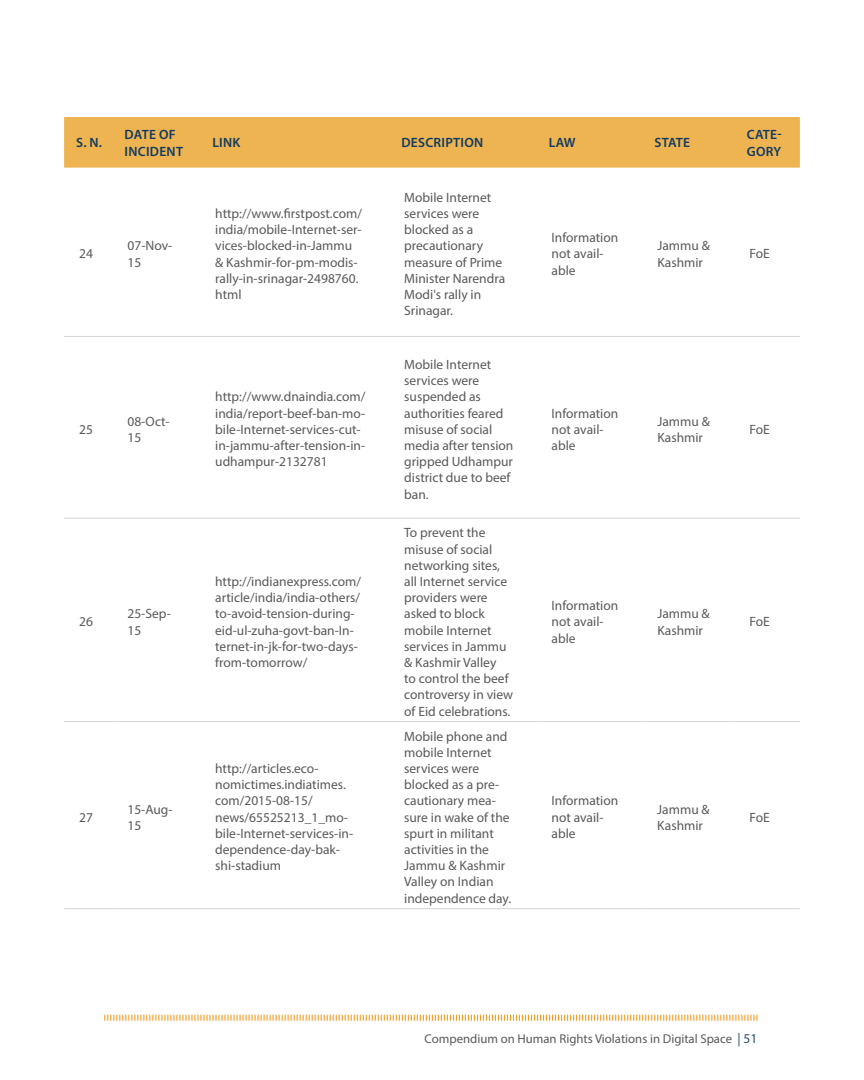
<style>
.page{position:relative;width:864px;height:1080px;background:#fff}
.page>*{position:absolute;margin:0;border:0;box-sizing:border-box;transform-origin:0 0}
.t1{font:13.5px/16.2px "Myriad Pro";color:#58595b}
.t2{font:600 13.5px/16.5px "Myriad Pro";letter-spacing:.02em;color:#133a61}
.t3{font:12.75px "Myriad Pro";color:#58595b}
.s1{font-size:13.5px;color:#2a4e71}
</style>
<div class="page">
<svg style="left:104px;top:1014px;width:654px;height:7px"></svg>
<div style="left:64px;top:117px;width:736px;height:51px;background:#edb451"></div>
<hr style="left:64px;top:336px;width:48px;height:1px;background:#d1d3d4">
<hr style="left:112px;top:336px;width:88px;height:1px;background:#d1d3d4">
<hr style="left:200px;top:336px;width:189px;height:1px;background:#d1d3d4">
<hr style="left:389px;top:336px;width:148px;height:1px;background:#d1d3d4">
<hr style="left:537px;top:336px;width:105px;height:1px;background:#d1d3d4">
<hr style="left:642px;top:336px;width:93px;height:1px;background:#d1d3d4">
<hr style="left:735px;top:336px;width:65px;height:1px;background:#d1d3d4">
<hr style="left:64px;top:518px;width:48px;height:1px;background:#d1d3d4">
<hr style="left:112px;top:518px;width:88px;height:1px;background:#d1d3d4">
<hr style="left:200px;top:518px;width:189px;height:1px;background:#d1d3d4">
<hr style="left:389px;top:518px;width:148px;height:1px;background:#d1d3d4">
<hr style="left:537px;top:518px;width:105px;height:1px;background:#d1d3d4">
<hr style="left:642px;top:518px;width:93px;height:1px;background:#d1d3d4">
<hr style="left:735px;top:518px;width:65px;height:1px;background:#d1d3d4">
<hr style="left:64px;top:721px;width:48px;height:1px;background:#d1d3d4">
<hr style="left:112px;top:721px;width:88px;height:1px;background:#d1d3d4">
<hr style="left:200px;top:721px;width:189px;height:1px;background:#d1d3d4">
<hr style="left:389px;top:721px;width:148px;height:1px;background:#d1d3d4">
<hr style="left:537px;top:721px;width:105px;height:1px;background:#d1d3d4">
<hr style="left:642px;top:721px;width:93px;height:1px;background:#d1d3d4">
<hr style="left:735px;top:721px;width:65px;height:1px;background:#d1d3d4">
<hr style="left:64px;top:908px;width:48px;height:1px;background:#d1d3d4">
<hr style="left:112px;top:908px;width:88px;height:1px;background:#d1d3d4">
<hr style="left:200px;top:908px;width:189px;height:1px;background:#d1d3d4">
<hr style="left:389px;top:908px;width:148px;height:1px;background:#d1d3d4">
<hr style="left:537px;top:908px;width:105px;height:1px;background:#d1d3d4">
<hr style="left:642px;top:908px;width:93px;height:1px;background:#d1d3d4">
<hr style="left:735px;top:908px;width:65px;height:1px;background:#d1d3d4">
<p class="t2" style="left:76px;top:134px;width:27px">S. N.</p>
<p class="t2" style="left:125px;top:126px;width:60px">DATE OF<br>INCIDENT</p>
<p class="t2" style="left:212px;top:134px;width:30px">LINK</p>
<p class="t2" style="left:401px;top:134px;width:81px">DESCRIPTION</p>
<p class="t2" style="left:549px;top:134px;width:28px">LAW</p>
<p class="t2" style="left:655px;top:134px;width:37px">STATE</p>
<p class="t2" style="left:747px;top:126px;width:36px">CATE-<br>GORY</p>
<p class="t1" style="left:79px;top:246px;width:15px">24</p>
<p class="t1" style="left:127px;top:237px;width:46px">07-Nov-<br>15</p>
<p class="t1" style="left:79px;top:421px;width:15px">25</p>
<p class="t1" style="left:127px;top:413px;width:44px">08-Oct-<br>15</p>
<p class="t1" style="left:79px;top:614px;width:15px">26</p>
<p class="t1" style="left:127px;top:605px;width:45px">25-Sep-<br>15</p>
<p class="t1" style="left:79px;top:809px;width:15px">27</p>
<p class="t1" style="left:127px;top:801px;width:47px">15-Aug-<br>15</p>
<p class="t1" style="left:215px;top:205px;width:148px">http://www.firstpost.com/ india/mobile-I nternet-ser&shy;vices-blocked-in-Jammu &amp; Kashmir-for-pm-modis&shy;rally-in-srinagar-2498760. html</p>
<p class="t1" style="left:215px;top:389px;width:152px">http://www.dnaindia.com/ india/report-beef-ban-mo&shy;bile-I nternet-services-cut&shy;in-jammu-after-tension-in&shy;udhampur-2132781</p>
<p class="t1" style="left:215px;top:573px;width:147px">http://indianexpress.com/ article/india/india-others/ to-avoid-tension-during&shy;eid-ul-zuha-govt-ban-I n&shy;ternet-in-jk-for-two-days&shy;from-tomorrow/</p>
<p class="t1" style="left:215px;top:760px;width:140px">http://articles.eco&shy;nomictimes.indiatimes. com/2015-08-15/ news/65525213_1_mo&shy;bile-I nternet-services-in&shy;dependence-day-bak&shy;shi-stadium</p>
<p class="t1" style="left:404px;top:189px;width:102px">Mobile I nternet services were blocked as a precautionary measure of Prime<br>Minister Narendra<br>Modi's rally in<br>Srinagar.</p>
<p class="t1" style="left:404px;top:356px;width:111px">Mobile I nternet services were suspended as authorities feared misuse of social media after tension gripped Udhampur district due to beef ban.</p>
<p class="t1" style="left:404px;top:524px;width:110px">To prevent the misuse of social networking sites, all I nternet service providers were asked to block mobile I nternet services in Jammu &amp; Kashmir Valley<br>to control the beef controversy in view of Eid celebrations.</p>
<p class="t1" style="left:404px;top:728px;width:109px">Mobile phone and mobile I nternet services were blocked as a pre&shy;cautionary mea&shy;sure in wake of the spurt in militant activities in the<br>Jammu &amp; Kashmir<br>Valley on I ndian independence day.</p>
<p class="t1" style="left:552px;top:229px;width:68px">I nformation not avail&shy;able</p>
<p class="t1" style="left:657px;top:237px;width:54px">Jammu &amp;<br>Kashmir</p>
<p class="t1" style="left:750px;top:246px;width:20px">FoE</p>
<p class="t1" style="left:552px;top:405px;width:68px">I nformation not avail&shy;able</p>
<p class="t1" style="left:657px;top:413px;width:54px">Jammu &amp;<br>Kashmir</p>
<p class="t1" style="left:750px;top:421px;width:20px">FoE</p>
<p class="t1" style="left:552px;top:597px;width:68px">I nformation not avail&shy;able</p>
<p class="t1" style="left:657px;top:605px;width:54px">Jammu &amp;<br>Kashmir</p>
<p class="t1" style="left:750px;top:614px;width:20px">FoE</p>
<p class="t1" style="left:552px;top:793px;width:68px">I nformation not avail&shy;able</p>
<p class="t1" style="left:657px;top:801px;width:54px">Jammu &amp;<br>Kashmir</p>
<p class="t1" style="left:750px;top:809px;width:20px">FoE</p>
<p class="t3" style="left:425px;top:1031px;width:334px">Compendium on Human Rights Violations in Digital Space <span class="s1">| 51</span></p>
</div>
